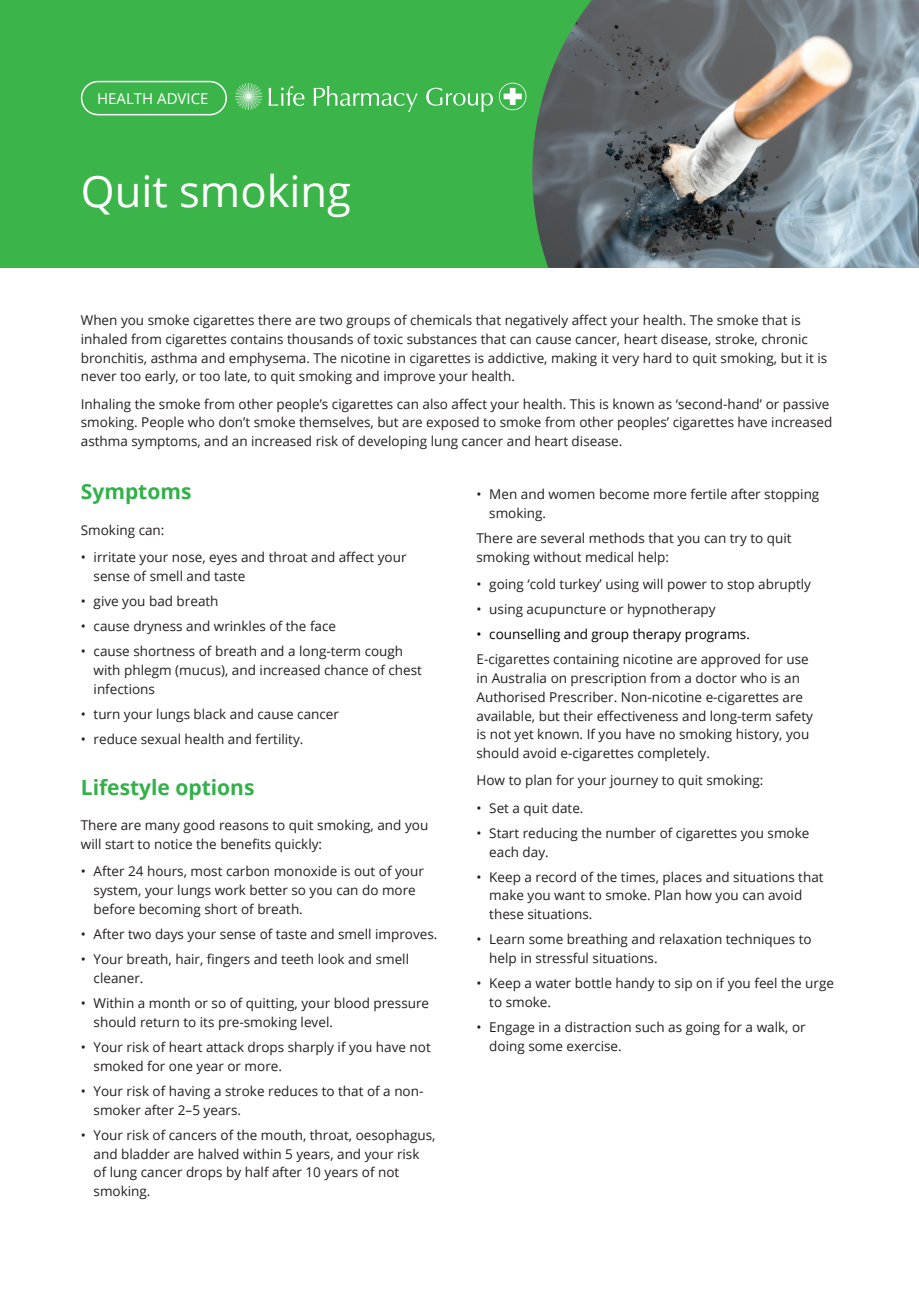
<style>
.page{position:relative;width:919px;height:1289px;background:#fff}
.page>*{position:absolute;margin:0;border:0;box-sizing:border-box;transform-origin:0 0}
.t1{font:43.5px "Open Sans";color:#fff}
.t2{font:700 21px "Open Sans";color:#32b14a}
.t3{font:15px "Open Sans";color:#fff}
.Body{font:13.5px/18.8px "Open Sans";color:#231f20}
.t4{font:13.5px "Open Sans";color:#000}
</style>
<div class="page">
<div style="left:0;top:0;width:918px;height:268px;background:#3bb54a"></div>
<div style="left:81px;top:81px;width:146px;height:34px;border:2px solid #fff;border-radius:17px"></div>
<svg style="left:268px;top:86px;width:36px;height:20px"></svg>
<svg style="left:313px;top:86px;width:104px;height:26px"></svg>
<svg style="left:426px;top:88px;width:67px;height:24px"></svg>
<svg style="left:235px;top:83px;width:27px;height:27px"></svg>
<svg style="left:499px;top:83px;width:27px;height:27px"></svg>
<img style="left:532px;top:0;width:386px;height:268px">
<p class="t3" style="left:97px;top:88px;width:113px">HEALTH ADVICE</p>
<h2 class="t1" style="left:81px;top:161px;width:272px">Quit smoking</h2>
<p class="Body" style="left:81px;top:310px;width:747px">When you smoke cigarettes there are two groups of chemicals that negatively affect your health. The smoke that is inhaled from cigarettes contains thousands of toxic substances that can cause cancer, heart disease, stroke, chronic bronchitis, asthma and emphysema. The nicotine in cigarettes is addictive, making it very hard to quit smoking, but it is never too early, or too late, to quit smoking and improve your health.</p>
<p class="Body" style="left:81px;top:394px;width:753px">Inhaling the smoke from other people’s cigarettes can also affect your health. This is known as ‘second-hand’ or passive smoking. People who don’t smoke themselves, but are exposed to smoke from other peoples’ cigarettes have increased asthma symptoms, and an increased risk of developing lung cancer and heart disease.</p>
<h1 class="t2" style="left:81px;top:476px;width:112px">Symptoms</h1>
<p class="Body" style="left:81px;top:520px;width:85px">Smoking can:</p>
<p class="Body" style="left:94px;top:547px;width:314px;text-indent:-13px">• irritate your nose, eyes and throat and affect your sense of smell and taste</p>
<p class="Body" style="left:81px;top:591px;width:139px">• give you bad breath</p>
<p class="Body" style="left:81px;top:616px;width:257px">• cause dryness and wrinkles of the face</p>
<p class="Body" style="left:94px;top:641px;width:330px;text-indent:-13px">• cause shortness of breath and a long-term cough with phlegm (mucus), and increased chance of chest infections</p>
<p class="Body" style="left:81px;top:704px;width:259px">• turn your lungs black and cause cancer</p>
<p class="Body" style="left:81px;top:729px;width:224px">• reduce sexual health and fertility.</p>
<h1 class="t2" style="left:81px;top:772px;width:175px">Lifestyle options</h1>
<p class="Body" style="left:81px;top:815px;width:349px">There are many good reasons to quit smoking, and you will start to notice the benefits quickly:</p>
<p class="Body" style="left:94px;top:861px;width:332px;text-indent:-13px">• After 24 hours, most carbon monoxide is out of your system, your lungs work better so you can do more before becoming short of breath.</p>
<p class="Body" style="left:81px;top:924px;width:358px">• After two days your sense of taste and smell improves.</p>
<p class="Body" style="left:94px;top:949px;width:317px;text-indent:-13px">• Your breath, hair, fingers and teeth look and smell cleaner.</p>
<p class="Body" style="left:94px;top:993px;width:337px;text-indent:-13px">• Within a month or so of quitting, your blood pressure should return to its pre-smoking level.</p>
<p class="Body" style="left:94px;top:1037px;width:338px;text-indent:-13px">• Your risk of heart attack drops sharply if you have not smoked for one year or more.</p>
<p class="Body" style="left:94px;top:1081px;width:331px;text-indent:-13px">• Your risk of having a stroke reduces to that of a non&shy;smoker after 2–5 years.</p>
<p class="Body" style="left:94px;top:1125px;width:343px;text-indent:-13px">• Your risk of cancers of the mouth, throat, oesophagus, and bladder are halved within 5 years, and your risk of lung cancer drops by half after 10 years of not smoking.</p>
<p class="Body" style="left:489px;top:484px;width:331px;text-indent:-13px">• Men and women become more fertile after stopping smoking.</p>
<p class="Body" style="left:476px;top:528px;width:316px">There are several methods that you can try to quit smoking without medical help:</p>
<p class="Body" style="left:476px;top:574px;width:336px">• going ‘cold turkey’ using will power to stop abruptly</p>
<p class="Body" style="left:476px;top:599px;width:240px">• using acupuncture or hypnotherapy</p>
<p class="t4" style="left:476px;top:625px;width:275px">• counselling and group therapy programs.</p>
<p class="Body" style="left:476px;top:649px;width:338px">E-cigarettes containing nicotine are approved for use in Australia on prescription from a doctor who is an Authorised Prescriber. Non-nicotine e-cigarettes are available, but their effectiveness and long-term safety is not yet known. If you have no smoking history, you should avoid e-cigarettes completely.</p>
<p class="Body" style="left:476px;top:770px;width:288px">How to plan for your journey to quit smoking:</p>
<p class="Body" style="left:476px;top:798px;width:108px">• Set a quit date.</p>
<p class="Body" style="left:489px;top:823px;width:321px;text-indent:-13px">• Start reducing the number of cigarettes you smoke each day.</p>
<p class="Body" style="left:489px;top:867px;width:336px;text-indent:-13px">• Keep a record of the times, places and situations that make you want to smoke. Plan how you can avoid these situations.</p>
<p class="Body" style="left:489px;top:929px;width:324px;text-indent:-13px">• Learn some breathing and relaxation techniques to help in stressful situations.</p>
<p class="Body" style="left:489px;top:973px;width:346px;text-indent:-13px">• Keep a water bottle handy to sip on if you feel the urge to smoke.</p>
<p class="Body" style="left:489px;top:1017px;width:318px;text-indent:-13px">• Engage in a distraction such as going for a walk, or doing some exercise.</p>
</div>
